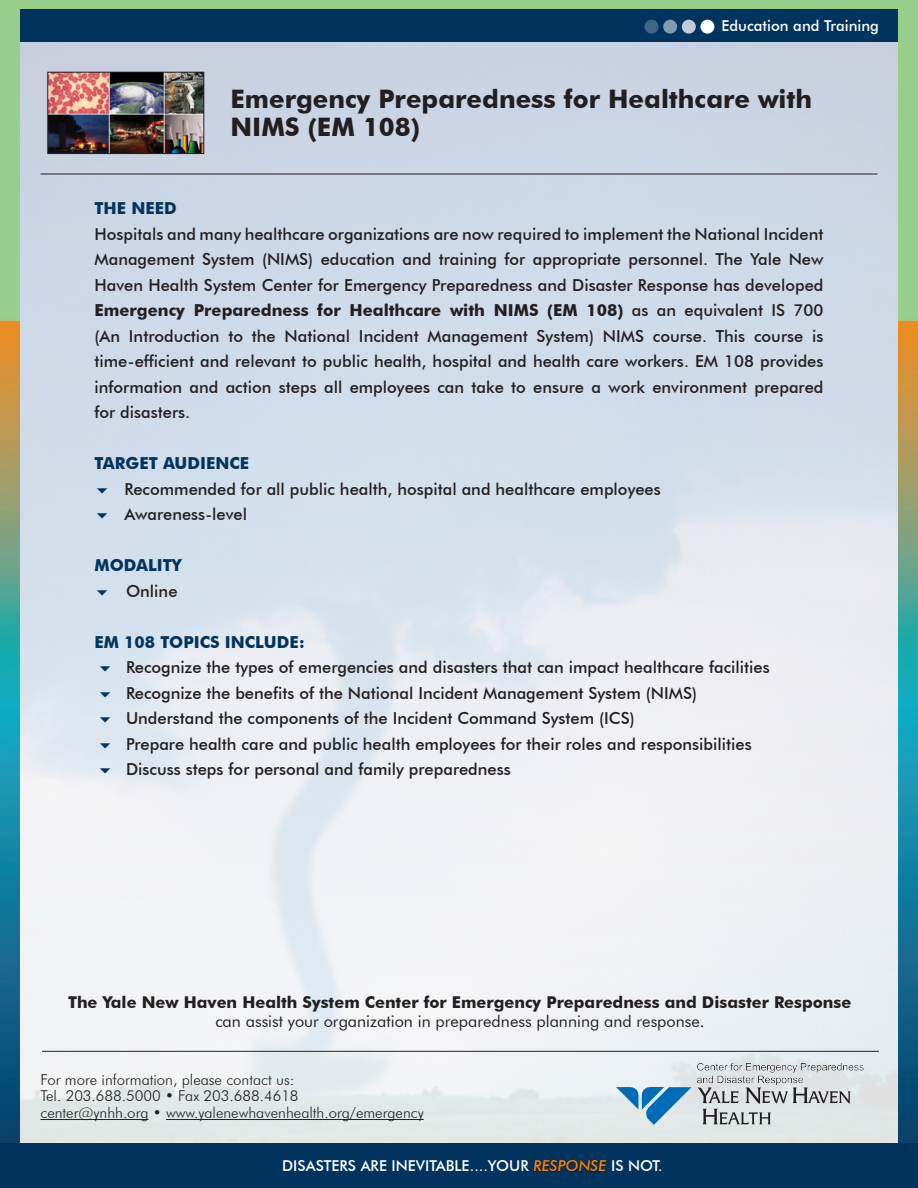
<style>
.page{position:relative;width:918px;height:1188px;background:#fff}
.page>*{position:absolute;margin:0;border:0;box-sizing:border-box;transform-origin:0 0}
.t1{font:700 25.5px/28.5px "Futura BT";color:#231f20}
.t2{font:500 16.5px/25.5px "Futura BT";color:#231f20;text-align:justify}
.t3{font:700 16.5px "Futura BT";color:#00345e}
.t4{font:700 16.35px "Futura BT";color:#231f20}
.t5{font:16.35px "Futura BT";color:#231f20}
.t6{font:300 15px "Futura BT";color:#231f20}
.t7{font:500 15px "Futura BT";color:#fff}
.s1{font-weight:700}
.s2{font-style:italic;color:#ed891d}
</style>
<div class="page">
<img style="left:19px;top:42px;width:880px;height:1101px">
<div style="left:19px;top:9px;width:880px;height:33px;background:#00345e"></div>
<img style="left:899px;top:9px;width:19px;height:1134px">
<img style="left:0;top:9px;width:19px;height:1134px">
<div style="left:0;top:1143px;width:918px;height:45px;background:#00345e"></div>
<svg style="left:532px;top:1142px;width:76px;height:31px"></svg>
<div style="left:700px;top:20px;width:14px;height:14px;background:#fff;border-radius:50%"></div>
<div style="left:663px;top:20px;width:14px;height:14px;background:#7f99ae;border-radius:50%"></div>
<div style="left:682px;top:20px;width:14px;height:14px;background:#bfccd6;border-radius:50%"></div>
<div style="left:645px;top:20px;width:14px;height:14px;background:#3f6685;border-radius:50%"></div>
<div style="left:0;top:0;width:918px;height:9px;background:#96ce8a"></div>
<hr style="left:40px;top:174px;width:838px;height:1px;background:#231f20">
<hr style="left:42px;top:1051px;width:837px;height:1px;background:#231f20">
<svg style="left:616px;top:1063px;width:248px;height:62px;background:#b8c9d2"></svg>
<div style="left:694px;top:1054px;width:180px;height:39px;background:#fff;opacity:.75"></div>
<div style="left:687px;top:1054px;width:182px;height:39px;background:#d1d2d4;opacity:.75"></div>
<hr style="left:40px;top:1119px;width:109px;height:1px;background:#231f20">
<hr style="left:166px;top:1119px;width:258px;height:1px;background:#231f20">
<img style="left:50px;top:74px;width:152px;height:78px">
<div style="left:48px;top:72px;width:156px;height:82px;border:1px solid #231f20"></div>
<svg style="left:97px;top:488px;width:22px;height:8px"></svg>
<svg style="left:97px;top:514px;width:22px;height:7px"></svg>
<svg style="left:97px;top:590px;width:22px;height:8px"></svg>
<svg style="left:100px;top:667px;width:22px;height:7px"></svg>
<svg style="left:100px;top:692px;width:22px;height:8px"></svg>
<svg style="left:100px;top:718px;width:22px;height:7px"></svg>
<svg style="left:100px;top:743px;width:22px;height:8px"></svg>
<svg style="left:100px;top:769px;width:22px;height:7px"></svg>
<p class="t7" style="left:722px;top:17px;width:159px">Education and Training</p>
<p class="t1" style="left:230px;top:84px;width:583px">Emergency Preparedness for Healthcare with<br>NIMS (EM 108)</p>
<p class="t3" style="left:94px;top:199px;width:84px">THE NEED</p>
<p class="t2" style="left:94px;top:221px;width:731px">Hospitals and many healthcare organizations are now required to implement the National Incident Management System (NIMS) education and training for appropriate personnel. The Yale New Haven Health System Center for Emergency Preparedness and Disaster Response has developed <span class="s1">Emergency Preparedness for Healthcare with NIMS (EM 108)</span> as an equivalent IS 700 (An Introduction to the National Incident Management System) NIMS course. This course is time-efficient and relevant to public health, hospital and health care workers. EM 108 provides information and action steps all employees can take to ensure a work environment prepared for disasters.</p>
<p class="t3" style="left:94px;top:454px;width:156px">TARGET AUDIENCE</p>
<p class="t2" style="left:124px;top:476px;width:538px">Recommended for all public health, hospital and healthcare employees</p>
<p class="t2" style="left:124px;top:502px;width:124px">Awareness-level</p>
<p class="t3" style="left:94px;top:556px;width:89px">MODALITY</p>
<p class="t2" style="left:126px;top:578px;width:53px">Online</p>
<p class="t3" style="left:94px;top:632px;width:212px">EM 108 TOPICS INCLUDE:</p>
<p class="t2" style="left:126px;top:655px;width:645px">Recognize the types of emergencies and disasters that can impact healthcare facilities</p>
<p class="t2" style="left:126px;top:680px;width:573px">Recognize the benefits of the National Incident Management System (NIMS)</p>
<p class="t2" style="left:126px;top:706px;width:510px">Understand the components of the Incident Command System (ICS)</p>
<p class="t2" style="left:126px;top:731px;width:627px">Prepare health care and public health employees for their roles and responsibilities</p>
<p class="t2" style="left:126px;top:757px;width:386px">Discuss steps for personal and family preparedness</p>
<p class="t4" style="left:68px;top:992px;width:785px">The Yale New Haven Health System Center for Emergency Preparedness and Disaster Response</p>
<p class="t5" style="left:215px;top:1011px;width:491px">can assist your organization in preparedness planning and response.</p>
<p class="t6" style="left:40px;top:1070px;width:255px">For more information, please contact us:</p>
<p class="t6" style="left:40px;top:1087px;width:260px">Tel. 203.688.5000 • Fax 203.688.4618</p>
<p class="t6" style="left:40px;top:1103px;width:385px">center@ynhh.org • www.yalenewhavenhealth.org/emergency</p>
<p class="t7" style="left:282px;top:1157px;width:382px">DISASTERS ARE INEVITABLE....YOUR <span class="s2">RESPONSE</span> IS NOT.</p>
</div>
